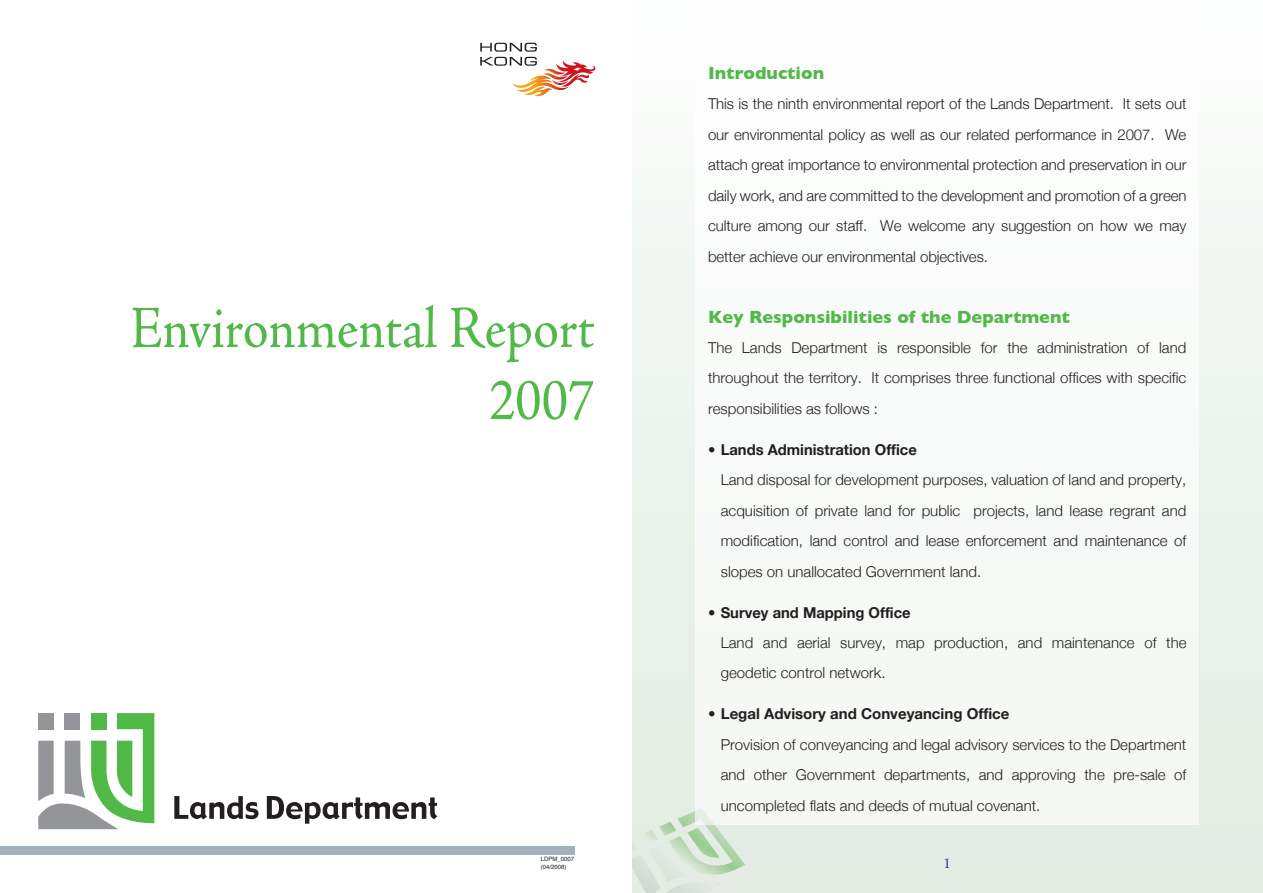
<style>
.page{position:relative;width:1263px;height:893px;background:#fff}
.page>*{position:absolute;margin:0;border:0;box-sizing:border-box;transform-origin:0 0}
.t1{font:60px/72px "Adobe Jenson Pro";color:#51b948;text-align:right;scale:.9 1}
.t2{font:700 18px "Gill Sans";color:#51b948}
.t3{font:300 15px/30.5px "Helvetica Neue";color:#231f20}
.t4{font:15px "Footlight MT Light";color:#2e3092}
.t5{font:6px/7.5px "Helvetica";color:#231f20}
.s1{font-weight:700}
</style>
<div class="page">
<div style="left:631px;top:0;width:632px;height:893px;background:linear-gradient(to bottom,#fcfdfc,#e1ebe2)"></div>
<svg style="left:631px;top:808px;width:114px;height:85px;background:#d8e6d7"></svg>
<div style="left:695px;top:0;width:504px;height:825px;background:#f8fbf9"></div>
<div style="left:0;top:846px;width:574px;height:9px;background:#a1b0b9"></div>
<svg style="left:38px;top:713px;width:116px;height:116px"></svg>
<svg style="left:174px;top:796px;width:85px;height:23px"></svg>
<svg style="left:267px;top:796px;width:170px;height:28px"></svg>
<svg style="left:480px;top:43px;width:116px;height:54px"></svg>
<p class="t1" style="left:130px;top:293px;width:517px">Environmental Report<br>2007</p>
<p class="t5" style="left:541px;top:856px;width:35px">LDPM_0007 (04/2008)</p>
<p class="t2" style="left:708px;top:62px;width:118px">Introduction</p>
<p class="t3" style="left:708px;top:88px;width:480px;text-align:justify">This is the ninth environmental report of the Lands Department. It sets out our environmental policy as well as our related performance in 2007. We attach great importance to environmental protection and preservation in our daily work, and are committed to the development and promotion of a green culture among our staff. We welcome any suggestion on how we may better achieve our environmental objectives.</p>
<p class="t2" style="left:708px;top:306px;width:363px">Key Responsibilities of the Department</p>
<p class="t3" style="left:708px;top:332px;width:480px;text-align:justify">The Lands Department is responsible for the administration of land throughout the territory. It comprises three functional offices with specific responsibilities as follows :</p>
<p class="t3" style="left:721px;top:434px;width:467px;text-indent:-13px"><span class="s1">• Lands Administration Office<br></span>Land disposal for development purposes, valuation of land and property, acquisition of private land for public projects, land lease regrant and modification, land control and lease enforcement and maintenance of slopes on unallocated Government land.</p>
<p class="t3" style="left:721px;top:597px;width:467px;text-indent:-13px"><span class="s1">• Survey and Mapping Office<br></span>Land and aerial survey, map production, and maintenance of the geodetic control network.</p>
<p class="t3" style="left:721px;top:698px;width:467px;text-indent:-13px"><span class="s1">• Legal Advisory and Conveyancing Office<br></span>Provision of conveyancing and legal advisory services to the Department and other Government departments, and approving the pre-sale of uncompleted flats and deeds of mutual covenant.</p>
<p class="t4" style="left:943px;top:855px;width:10px">1</p>
</div>
